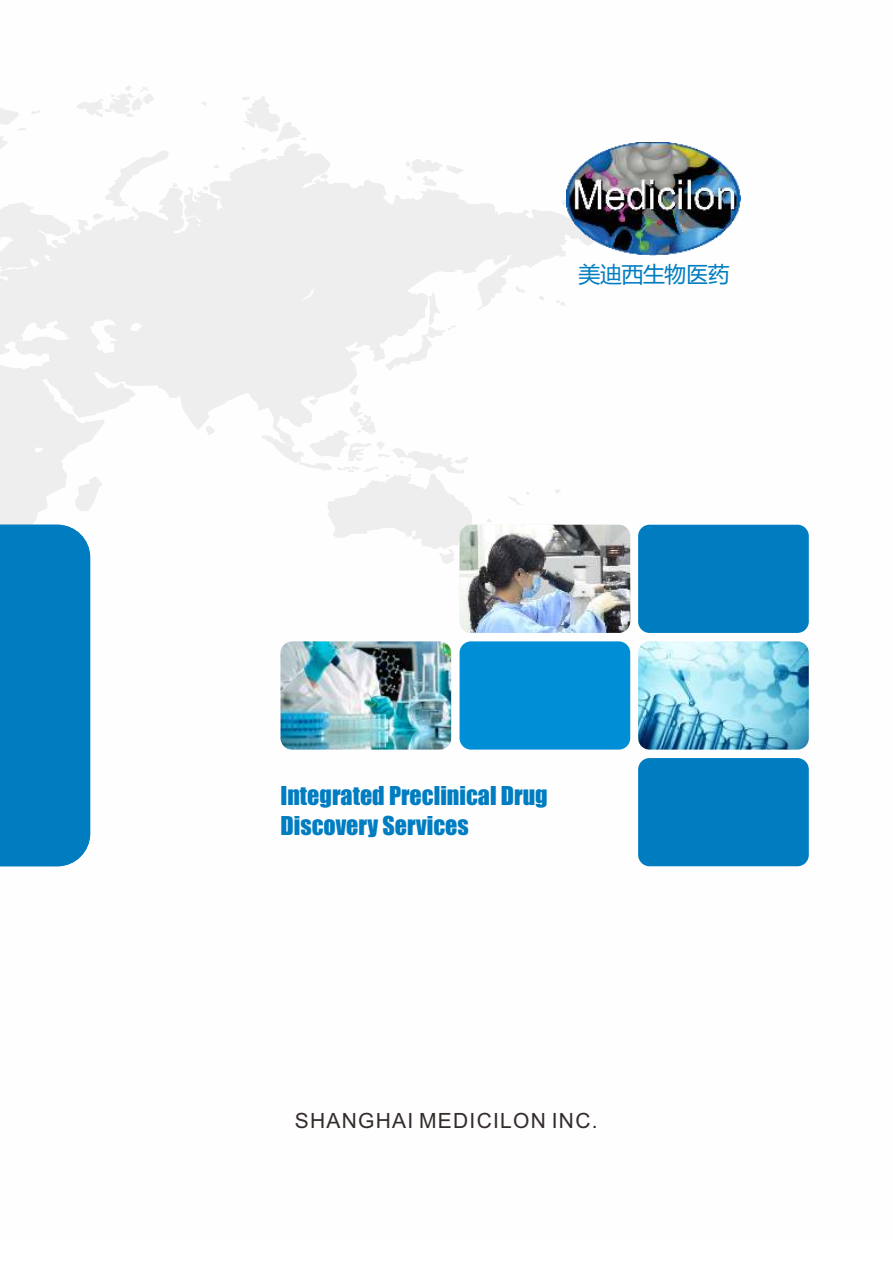
<style>
.page{position:relative;width:893px;height:1263px;background:#fff}
.page>*{position:absolute;margin:0;border:0;box-sizing:border-box;transform-origin:0 0}
.t1{font:24px/29.2px "Impact";color:#007cc1}
.t2{font:21.9px "Microsoft Ya Hei";letter-spacing:-.015em;color:#007cc1}
.t3{font:21px "Arial";letter-spacing:.06em;color:#332c2b}
</style>
<div class="page">
<svg style="left:0;top:86px;width:603px;height:491px"></svg>
<img style="left:566px;top:143px;width:174px;height:113px">
<div style="left:0;top:525px;width:90px;height:341px;background:#007cc1"></div>
<img style="left:460px;top:525px;width:170px;height:108px;border-radius:11px">
<div style="left:638px;top:525px;width:171px;height:108px;background:#007cc1;border-radius:11px"></div>
<div style="left:460px;top:641px;width:170px;height:109px;background:#008fd7;border-radius:11px"></div>
<img style="left:638px;top:641px;width:171px;height:109px;border-radius:11px">
<div style="left:638px;top:758px;width:171px;height:108px;background:#007cc1;border-radius:11px"></div>
<img style="left:280px;top:641px;width:171px;height:109px;border-radius:11px">
<p class="t2" style="left:578px;top:264px;width:153px">美迪西生物医药</p>
<p class="t1" style="left:280px;top:782px;width:269px">Integrated Preclinical Drug<br>Discovery Services</p>
<p class="t3" style="left:295px;top:1113px;width:304px">SHANGHAI MEDICILON INC.</p>
</div>
